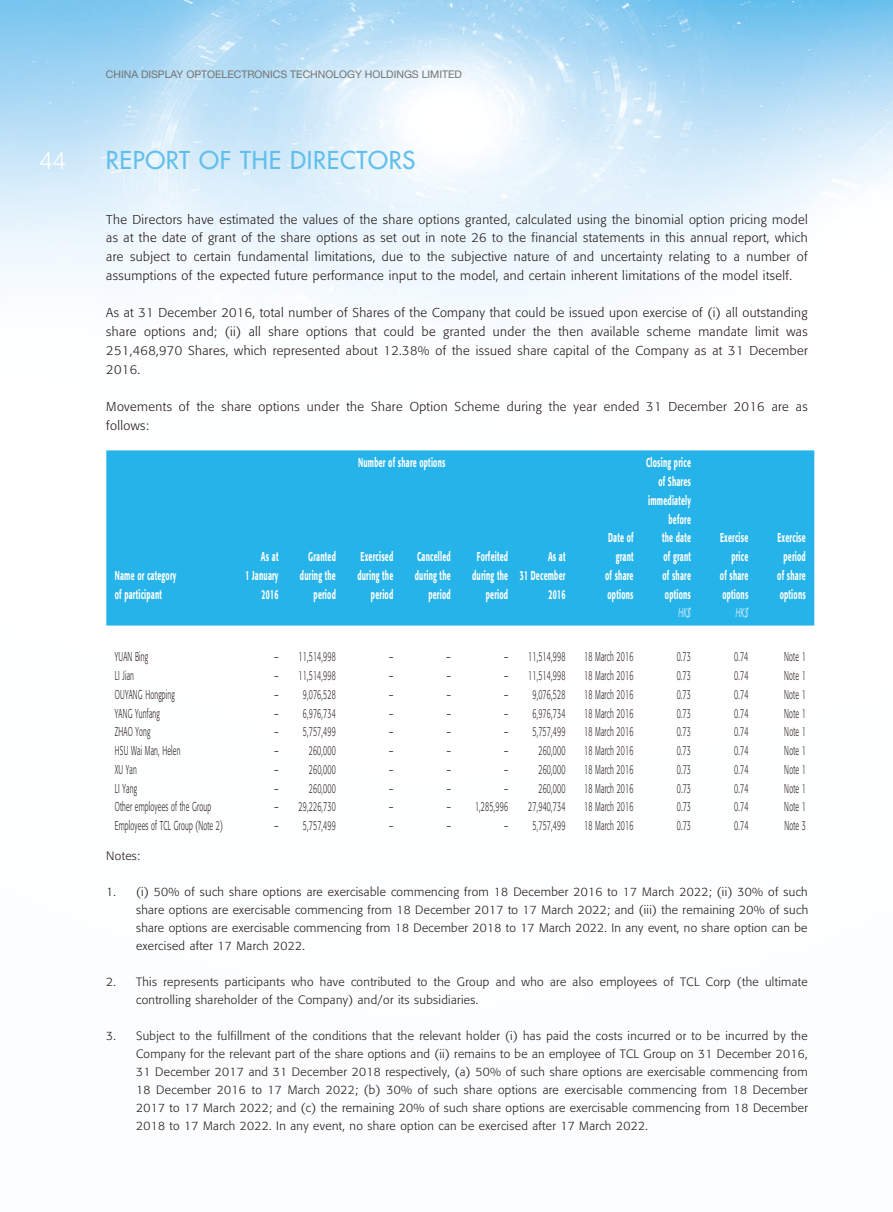
<style>
.page{position:relative;width:893px;height:1212px;background:#fff}
.page>*{position:absolute;margin:0;border:0;box-sizing:border-box;transform-origin:0 0}
.t1{font:500 24px "Futura Std";letter-spacing:.03em;color:#61beec}
.t2{font:300 24px "Helvetica Neue LT Std";color:#fff}
.t3{font:300 12.75px/18.8px "Formata";letter-spacing:.03em;color:#231916;text-align:justify}
.t4{font:300 12.75px "Formata";letter-spacing:.03em;color:#231916;scale:.55 1}
.t5{font:500 12.75px/18.8px "Formata";letter-spacing:.03em;color:#fff;text-align:right;scale:.55 1}
.t6{font:italic 300 12.75px "Formata";color:#fff;scale:.55 1}
.t7{font:300 12px/18px "Formata";letter-spacing:.03em;color:#231916;text-align:justify}
.t8{font:10.5px "Helvetica Neue LT Std";color:#727272}
</style>
<div class="page">
<img style="left:0;top:0;width:893px;height:626px">
<div style="left:106px;top:450px;width:708px;height:175px;background:#26b3e9"></div>
<p class="t8" style="left:106px;top:68px;width:358px">CHINA DISPLAY OPTOELECTRONICS TECHNOLOGY HOLDINGS LIMITED</p>
<h1 class="t2" style="left:40px;top:146px;width:28px">44</h1>
<h1 class="t1" style="left:106px;top:145px;width:311px">REPORT OF THE DIRECTORS</h1>
<p class="t3" style="left:106px;top:210px;width:703px">The Directors have estimated the values of the share options granted, calculated using the binomial option pricing model as at the date of grant of the share options as set out in note 26 to the financial statements in this annual report, which are subject to certain fundamental limitations, due to the subjective nature of and uncertainty relating to a number of assumptions of the expected future performance input to the model, and certain inherent limitations of the model itself.</p>
<p class="t3" style="left:106px;top:304px;width:703px">As at 31 December 2016, total number of Shares of the Company that could be issued upon exercise of (i) all outstanding share options and; (ii) all share options that could be granted under the then available scheme mandate limit was 251,468,970 Shares, which represented about 12.38% of the issued share capital of the Company as at 31 December 2016.</p>
<p class="t3" style="left:106px;top:397px;width:703px">Movements of the share options under the Share Option Scheme during the year ended 31 December 2016 are as follows:</p>
<p class="t5" style="left:358px;top:453px;width:160px">Number of share options</p>
<p class="t5" style="left:646px;top:453px;width:83px">Closing price of Shares immediately before<br>the date<br>of grant<br>of share options</p>
<p class="t5" style="left:605px;top:528px;width:53px">Date of grant<br>of share options</p>
<p class="t5" style="left:720px;top:528px;width:53px">Exercise price<br>of share options</p>
<p class="t5" style="left:777px;top:528px;width:53px;text-align:center">Exercise period of share options</p>
<p class="t5" style="left:246px;top:547px;width:61px">As at<br>1 January<br>2016</p>
<p class="t5" style="left:300px;top:547px;width:67px">Granted during the period</p>
<p class="t5" style="left:357px;top:547px;width:67px">Exercised during the period</p>
<p class="t5" style="left:415px;top:547px;width:67px">Cancelled during the period</p>
<p class="t5" style="left:472px;top:547px;width:67px">Forfeited during the period</p>
<p class="t5" style="left:520px;top:547px;width:85px">As at<br>31 December<br>2016</p>
<p class="t5" style="left:115px;top:566px;width:113px;text-align:left">Name or category of participant</p>
<p class="t6" style="left:678px;top:605px;width:24px">HK$</p>
<p class="t6" style="left:736px;top:605px;width:24px">HK$</p>
<p class="t4" style="left:115px;top:649px;width:62px">YUAN Bing</p>
<p class="t4" style="left:274px;top:649px;width:113px">– 11,514,998</p>
<p class="t4" style="left:389px;top:649px;width:9px">–</p>
<p class="t4" style="left:447px;top:649px;width:9px">–</p>
<p class="t4" style="left:504px;top:649px;width:113px">– 11,514,998</p>
<p class="t4" style="left:584px;top:649px;width:91px">18 March 2016</p>
<p class="t4" style="left:677px;top:649px;width:28px">0.73</p>
<p class="t4" style="left:734px;top:649px;width:28px">0.74</p>
<p class="t4" style="left:784px;top:649px;width:41px">Note 1</p>
<p class="t4" style="left:115px;top:668px;width:36px">LI Jian</p>
<p class="t4" style="left:274px;top:668px;width:113px">– 11,514,998</p>
<p class="t4" style="left:389px;top:668px;width:9px">–</p>
<p class="t4" style="left:447px;top:668px;width:9px">–</p>
<p class="t4" style="left:504px;top:668px;width:113px">– 11,514,998</p>
<p class="t4" style="left:584px;top:668px;width:91px">18 March 2016</p>
<p class="t4" style="left:677px;top:668px;width:28px">0.73</p>
<p class="t4" style="left:734px;top:668px;width:28px">0.74</p>
<p class="t4" style="left:784px;top:668px;width:41px">Note 1</p>
<p class="t4" style="left:115px;top:687px;width:111px">OUYANG Hongping</p>
<p class="t4" style="left:274px;top:687px;width:113px">– 9,076,528</p>
<p class="t4" style="left:389px;top:687px;width:9px">–</p>
<p class="t4" style="left:447px;top:687px;width:9px">–</p>
<p class="t4" style="left:504px;top:687px;width:113px">– 9,076,528</p>
<p class="t4" style="left:584px;top:687px;width:91px">18 March 2016</p>
<p class="t4" style="left:677px;top:687px;width:28px">0.73</p>
<p class="t4" style="left:734px;top:687px;width:28px">0.74</p>
<p class="t4" style="left:784px;top:687px;width:41px">Note 1</p>
<p class="t4" style="left:115px;top:706px;width:84px">YANG Yunfang</p>
<p class="t4" style="left:274px;top:706px;width:113px">– 6,976,734</p>
<p class="t4" style="left:389px;top:706px;width:9px">–</p>
<p class="t4" style="left:447px;top:706px;width:9px">–</p>
<p class="t4" style="left:504px;top:706px;width:113px">– 6,976,734</p>
<p class="t4" style="left:584px;top:706px;width:91px">18 March 2016</p>
<p class="t4" style="left:677px;top:706px;width:28px">0.73</p>
<p class="t4" style="left:734px;top:706px;width:28px">0.74</p>
<p class="t4" style="left:784px;top:706px;width:41px">Note 1</p>
<p class="t4" style="left:115px;top:724px;width:66px">ZHAO Yong</p>
<p class="t4" style="left:274px;top:724px;width:113px">– 5,757,499</p>
<p class="t4" style="left:389px;top:724px;width:9px">–</p>
<p class="t4" style="left:447px;top:724px;width:9px">–</p>
<p class="t4" style="left:504px;top:724px;width:113px">– 5,757,499</p>
<p class="t4" style="left:584px;top:724px;width:91px">18 March 2016</p>
<p class="t4" style="left:677px;top:724px;width:28px">0.73</p>
<p class="t4" style="left:734px;top:724px;width:28px">0.74</p>
<p class="t4" style="left:784px;top:724px;width:41px">Note 1</p>
<p class="t4" style="left:115px;top:743px;width:121px">HSU Wai Man, Helen</p>
<p class="t4" style="left:274px;top:743px;width:113px">– 260,000</p>
<p class="t4" style="left:389px;top:743px;width:9px">–</p>
<p class="t4" style="left:447px;top:743px;width:9px">–</p>
<p class="t4" style="left:504px;top:743px;width:113px">– 260,000</p>
<p class="t4" style="left:584px;top:743px;width:91px">18 March 2016</p>
<p class="t4" style="left:677px;top:743px;width:28px">0.73</p>
<p class="t4" style="left:734px;top:743px;width:28px">0.74</p>
<p class="t4" style="left:784px;top:743px;width:41px">Note 1</p>
<p class="t4" style="left:115px;top:762px;width:42px">XU Yan</p>
<p class="t4" style="left:274px;top:762px;width:113px">– 260,000</p>
<p class="t4" style="left:389px;top:762px;width:9px">–</p>
<p class="t4" style="left:447px;top:762px;width:9px">–</p>
<p class="t4" style="left:504px;top:762px;width:113px">– 260,000</p>
<p class="t4" style="left:584px;top:762px;width:91px">18 March 2016</p>
<p class="t4" style="left:677px;top:762px;width:28px">0.73</p>
<p class="t4" style="left:734px;top:762px;width:28px">0.74</p>
<p class="t4" style="left:784px;top:762px;width:41px">Note 1</p>
<p class="t4" style="left:115px;top:781px;width:42px">LI Yang</p>
<p class="t4" style="left:274px;top:781px;width:113px">– 260,000</p>
<p class="t4" style="left:389px;top:781px;width:9px">–</p>
<p class="t4" style="left:447px;top:781px;width:9px">–</p>
<p class="t4" style="left:504px;top:781px;width:113px">– 260,000</p>
<p class="t4" style="left:584px;top:781px;width:91px">18 March 2016</p>
<p class="t4" style="left:677px;top:781px;width:28px">0.73</p>
<p class="t4" style="left:734px;top:781px;width:28px">0.74</p>
<p class="t4" style="left:784px;top:781px;width:41px">Note 1</p>
<p class="t4" style="left:115px;top:799px;width:177px">Other employees of the Group</p>
<p class="t4" style="left:274px;top:799px;width:113px">– 29,226,730</p>
<p class="t4" style="left:389px;top:799px;width:9px">–</p>
<p class="t4" style="left:447px;top:799px;width:113px">– 1,285,996</p>
<p class="t4" style="left:528px;top:799px;width:70px">27,940,734</p>
<p class="t4" style="left:584px;top:799px;width:91px">18 March 2016</p>
<p class="t4" style="left:677px;top:799px;width:28px">0.73</p>
<p class="t4" style="left:734px;top:799px;width:28px">0.74</p>
<p class="t4" style="left:784px;top:799px;width:41px">Note 1</p>
<p class="t4" style="left:115px;top:818px;width:198px">Employees of TCL Group (Note 2)</p>
<p class="t4" style="left:274px;top:818px;width:113px">– 5,757,499</p>
<p class="t4" style="left:389px;top:818px;width:9px">–</p>
<p class="t4" style="left:447px;top:818px;width:9px">–</p>
<p class="t4" style="left:504px;top:818px;width:113px">– 5,757,499</p>
<p class="t4" style="left:584px;top:818px;width:91px">18 March 2016</p>
<p class="t4" style="left:677px;top:818px;width:28px">0.73</p>
<p class="t4" style="left:734px;top:818px;width:28px">0.74</p>
<p class="t4" style="left:784px;top:818px;width:41px">Note 3</p>
<p class="t7" style="left:106px;top:847px;width:36px">Notes:</p>
<p class="t7" style="left:136px;top:883px;width:674px;text-indent:-30px">1. (i) 50% of such share options are exercisable commencing from 18 December 2016 to 17 March 2022; (ii) 30% of such share options are exercisable commencing from 18 December 2017 to 17 March 2022; and (iii) the remaining 20% of such share options are exercisable commencing from 18 December 2018 to 17 March 2022. In any event, no share option can be exercised after 17 March 2022.</p>
<p class="t7" style="left:136px;top:973px;width:673px;text-indent:-30px">2. This represents participants who have contributed to the Group and who are also employees of TCL Corp (the ultimate controlling shareholder of the Company) and/or its subsidiaries.</p>
<p class="t7" style="left:136px;top:1027px;width:673px;text-indent:-30px">3. Subject to the fulfillment of the conditions that the relevant holder (i) has paid the costs incurred or to be incurred by the Company for the relevant part of the share options and (ii) remains to be an employee of TCL Group on 31 December 2016, 31 December 2017 and 31 December 2018 respectively, (a) 50% of such share options are exercisable commencing from 18 December 2016 to 17 March 2022; (b) 30% of such share options are exercisable commencing from 18 December 2017 to 17 March 2022; and (c) the remaining 20% of such share options are exercisable commencing from 18 December 2018 to 17 March 2022. In any event, no share option can be exercised after 17 March 2022.</p>
</div>
